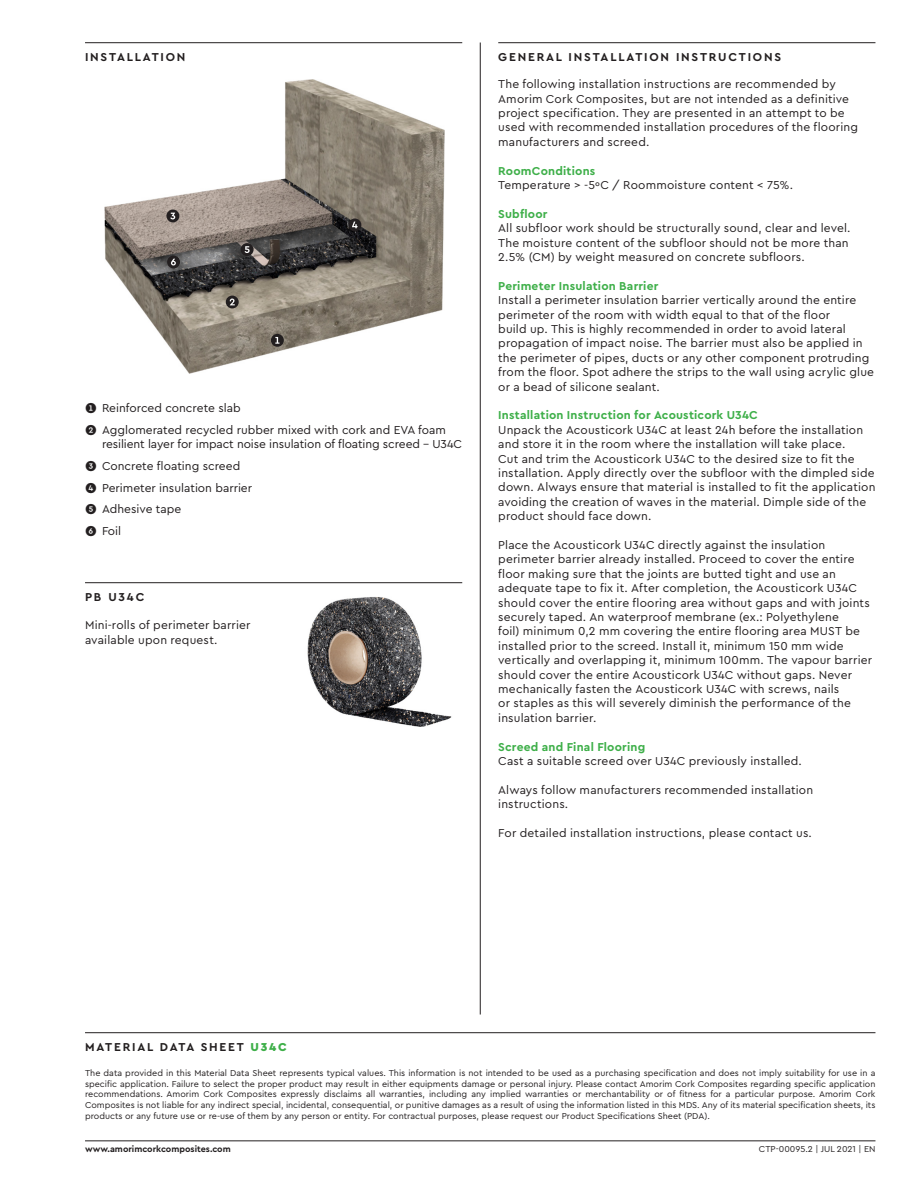
<style>
.page{position:relative;width:918px;height:1188px;background:#fff}
.page>*{position:absolute;margin:0;border:0;box-sizing:border-box;transform-origin:0 0}
.Cera_-_Texto_bullets{font:12px/14.4px "Cera Pro";letter-spacing:.015em;color:#231f20}
.Cera_-_Títulos{font:12px "Cera Pro";color:#231f20}
.Cera_-_bold_brown{font:700 12px "Cera Pro";letter-spacing:.015em;color:#3eaf49}
.Cera_-_Títulos-2{font:700 12px "Cera Pro";letter-spacing:.15em;color:#231f20}
.Cera_-_Legenda_6pt{font:12px "Cera Pro";letter-spacing:-.01em;color:#231f20}
.t1{font:9px/10.8px "Cera Pro";color:#231f20;text-align:justify}
.t2{font:700 9px "Cera Pro";color:#231f20}
.s1{font-weight:500}
.s2{font-weight:900;color:#3eaf49}
</style>
<div class="page">
<hr style="left:85px;top:1141px;width:790px;height:1px;background:#231f20">
<img style="left:104px;top:79px;width:341px;height:295px">
<hr style="left:498px;top:42px;width:377px;height:1px;background:#231f20">
<hr style="left:85px;top:42px;width:377px;height:1px;background:#231f20">
<img style="left:307px;top:597px;width:145px;height:130px">
<hr style="left:85px;top:582px;width:377px;height:1px;background:#231f20">
<hr style="left:480px;top:43px;width:1px;height:972px;background:#231f20">
<hr style="left:85px;top:1032px;width:790px;height:1px;background:#231f20">
<svg style="left:166px;top:210px;width:13px;height:12px"></svg>
<svg style="left:348px;top:218px;width:13px;height:13px"></svg>
<svg style="left:241px;top:243px;width:13px;height:13px"></svg>
<svg style="left:271px;top:334px;width:13px;height:13px"></svg>
<svg style="left:226px;top:296px;width:13px;height:12px"></svg>
<svg style="left:167px;top:256px;width:13px;height:12px"></svg>
<p class="Cera_-_Títulos-2" style="left:85px;top:49px;width:102px">INSTALLATION</p>
<p class="Cera_-_Títulos-2" style="left:498px;top:49px;width:284px">GENERAL INSTALLATION INSTRUCTIONS</p>
<p class="Cera_-_Títulos" style="left:85px;top:400px;width:157px"><span class="s1">❶</span> Reinforced concrete slab</p>
<p class="Cera_-_Títulos" style="left:85px;top:422px;width:362px"><span class="s1">❷</span> Agglomerated recycled rubber mixed with cork and EVA foam</p>
<p class="Cera_-_Legenda_6pt" style="left:102px;top:436px;width:362px">resilient layer for impact noise insulation of floating screed - U34C</p>
<p class="Cera_-_Títulos" style="left:85px;top:458px;width:157px"><span class="s1">❸</span> Concrete floating screed</p>
<p class="Cera_-_Títulos" style="left:85px;top:480px;width:169px"><span class="s1">❹</span> Perimeter insulation barrier</p>
<p class="Cera_-_Títulos" style="left:85px;top:501px;width:98px"><span class="s1">❺</span> Adhesive tape</p>
<p class="Cera_-_Títulos" style="left:85px;top:523px;width:38px"><span class="s1">❻</span> Foil</p>
<p class="Cera_-_Títulos-2" style="left:85px;top:589px;width:61px">PB U34C</p>
<p class="Cera_-_Texto_bullets" style="left:85px;top:618px;width:167px">Mini-rolls of perimeter barrier</p>
<p class="Cera_-_Texto_bullets" style="left:85px;top:632px;width:134px">available upon request.</p>
<p class="Cera_-_Texto_bullets" style="left:498px;top:76px;width:361px">The following installation instructions are recommended by Amorim Cork Composites, but are not intended as a definitive project specification. They are presented in an attempt to be used with recommended installation procedures of the flooring manufacturers and screed.</p>
<p class="Cera_-_bold_brown" style="left:498px;top:163px;width:99px">RoomConditions</p>
<p class="Cera_-_Texto_bullets" style="left:498px;top:177px;width:296px">Temperature &gt; -5ºC / Roommoisture content &lt; 75%.</p>
<p class="Cera_-_bold_brown" style="left:498px;top:206px;width:51px">Subfloor</p>
<p class="Cera_-_Texto_bullets" style="left:498px;top:220px;width:354px">All subfloor work should be structurally sound, clear and level.<br>The moisture content of the subfloor should not be more than<br>2.5% (CM) by weight measured on concrete subfloors.</p>
<p class="Cera_-_bold_brown" style="left:498px;top:278px;width:162px">Perimeter Insulation Barrier</p>
<p class="Cera_-_Texto_bullets" style="left:498px;top:292px;width:377px">Install a perimeter insulation barrier vertically around the entire perimeter of the room with width equal to that of the floor<br>build up. This is highly recommended in order to avoid lateral propagation of impact noise. The barrier must also be applied in the perimeter of pipes, ducts or any other component protruding from the floor. Spot adhere the strips to the wall using acrylic glue or a bead of silicone sealant.</p>
<p class="Cera_-_bold_brown" style="left:498px;top:407px;width:261px">Installation Instruction for Acousticork U34C</p>
<p class="Cera_-_Texto_bullets" style="left:498px;top:422px;width:379px">Unpack the Acousticork U34C at least 24h before the installation and store it in the room where the installation will take place.<br>Cut and trim the Acousticork U34C to the desired size to fit the installation. Apply directly over the subfloor with the dimpled side down. Always ensure that material is installed to fit the application avoiding the creation of waves in the material. Dimple side of the product should face down.</p>
<p class="Cera_-_Texto_bullets" style="left:498px;top:537px;width:375px">Place the Acousticork U34C directly against the insulation perimeter barrier already installed. Proceed to cover the entire floor making sure that the joints are butted tight and use an adequate tape to fix it. After completion, the Acousticork U34C should cover the entire flooring area without gaps and with joints securely taped. An waterproof membrane (ex.: Polyethylene<br>foil) minimum 0,2 mm covering the entire flooring area MUST be installed prior to the screed. Install it, minimum 150 mm wide vertically and overlapping it, minimum 100mm. The vapour barrier should cover the entire Acousticork U34C without gaps. Never mechanically fasten the Acousticork U34C with screws, nails<br>or staples as this will severely diminish the performance of the insulation barrier.</p>
<p class="Cera_-_bold_brown" style="left:498px;top:739px;width:149px">Screed and Final Flooring</p>
<p class="Cera_-_Texto_bullets" style="left:498px;top:753px;width:305px">Cast a suitable screed over U34C previously installed.</p>
<p class="Cera_-_Texto_bullets" style="left:498px;top:782px;width:316px">Always follow manufacturers recommended installation instructions.</p>
<p class="Cera_-_Texto_bullets" style="left:498px;top:825px;width:315px">For detailed installation instructions, please contact us.</p>
<p class="Cera_-_Títulos-2" style="left:85px;top:1039px;width:203px">MATERIAL DATA SHEET <span class="s2">U34C</span></p>
<p class="t1" style="left:85px;top:1067px;width:792px">The data provided in this Material Data Sheet represents typical values. This information is not intended to be used as a purchasing specification and does not imply suitability for use in a specific application. Failure to select the proper product may result in either equipments damage or personal injury. Please contact Amorim Cork Composites regarding specific application recommendations. Amorim Cork Composites expressly disclaims all warranties, including any implied warranties or merchantability or of fitness for a particular purpose. Amorim Cork Composites is not liable for any indirect special, incidental, consequential, or punitive damages as a result of using the information listed in this MDS. Any of its material specification sheets, its products or any future use or re-use of them by any person or entity. For contractual purposes, please request our Product Specifications Sheet (PDA).</p>
<p class="t2" style="left:85px;top:1143px;width:147px">www.amorimcorkcomposites.com</p>
<p class="t1" style="left:759px;top:1143px;width:118px">CTP-00095.2 | JUL 2021 | EN</p>
</div>
